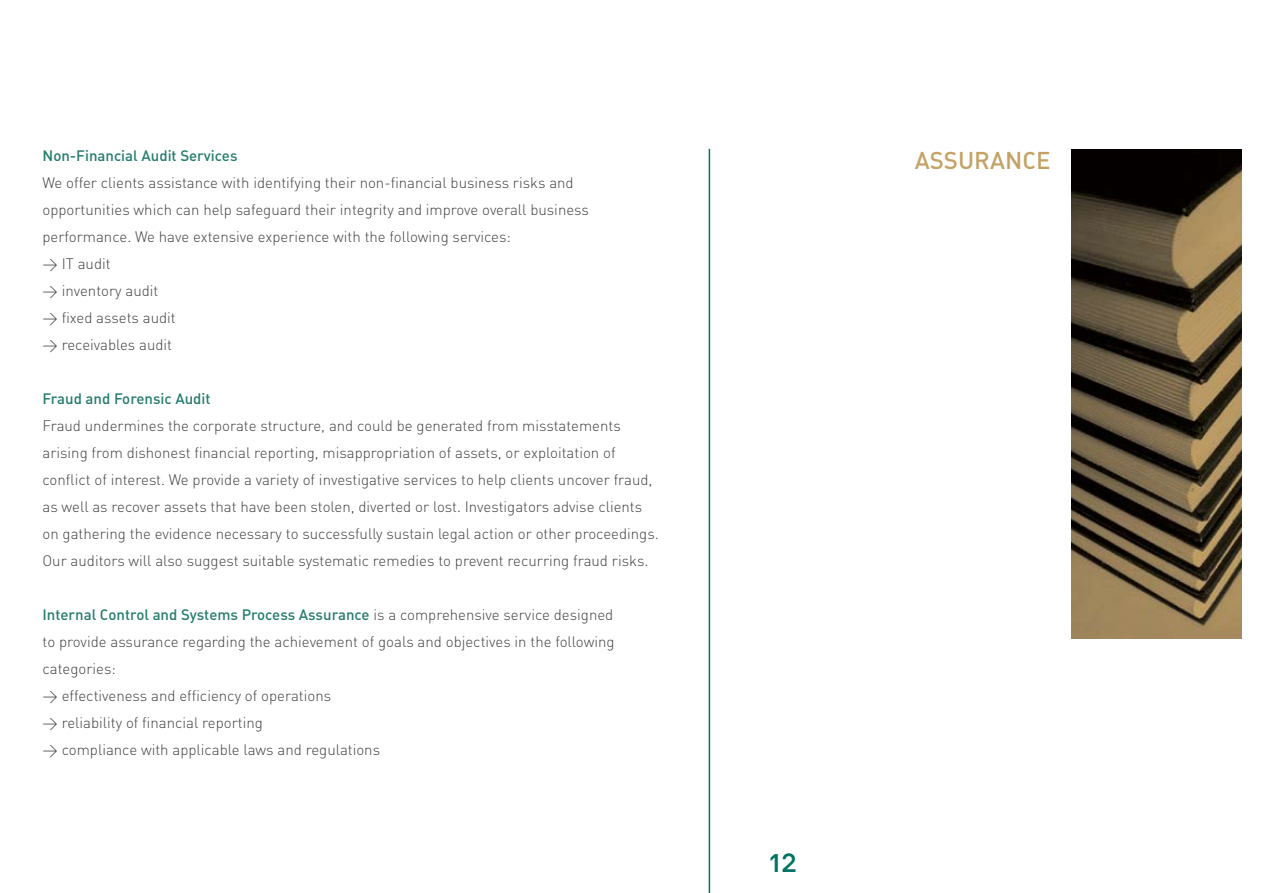
<style>
.page{position:relative;width:1263px;height:893px;background:#fff}
.page>*{position:absolute;margin:0;border:0;box-sizing:border-box;transform-origin:0 0}
.t1{font:30px "DIN Medium Alternate";color:#007363}
.t2{font:24px "DIN Medium Alternate";color:#c4a266}
.t3{font:15px/27px "DIN Light Alternate";color:#414142}
.t4{font:15px "DIN Medium Alternate";color:#247c6d}
.s1{font-family:"DIN Light Alternate";color:#414142}
</style>
<div class="page">
<img style="left:1071px;top:149px;width:171px;height:489px">
<hr style="left:709px;top:149px;width:1px;height:744px;background:#007363">
<p class="t4" style="left:43px;top:146px;width:196px">Non-Financial Audit Services</p>
<p class="t3" style="left:43px;top:169px;width:548px">We offer clients assistance with identifying their non-financial business risks and opportunities which can help safeguard their integrity and improve overall business performance. We have extensive experience with the following services:<br>&gt; IT audit<br>&gt; inventory audit<br>&gt; fixed assets audit<br>&gt; receivables audit</p>
<p class="t4" style="left:43px;top:389px;width:170px">Fraud and Forensic Audit</p>
<p class="t3" style="left:43px;top:412px;width:618px">Fraud undermines the corporate structure, and could be generated from misstatements arising from dishonest financial reporting, misappropriation of assets, or exploitation of conflict of interest. We provide a variety of investigative services to help clients uncover fraud, as well as recover assets that have been stolen, diverted or lost. Investigators advise clients on gathering the evidence necessary to successfully sustain legal action or other proceedings.<br>Our auditors will also suggest suitable systematic remedies to prevent recurring fraud risks.</p>
<p class="t4" style="left:43px;top:605px;width:572px">Internal Control and Systems Process Assurance <span class="s1">is a comprehensive service designed</span></p>
<p class="t3" style="left:43px;top:628px;width:573px">to provide assurance regarding the achievement of goals and objectives in the following categories:<br>&gt; effectiveness and efficiency of operations<br>&gt; reliability of financial reporting<br>&gt; compliance with applicable laws and regulations</p>
<h1 class="t1" style="left:769px;top:842px;width:30px">12</h1>
<h2 class="t2" style="left:915px;top:145px;width:137px">ASSURANCE</h2>
</div>
